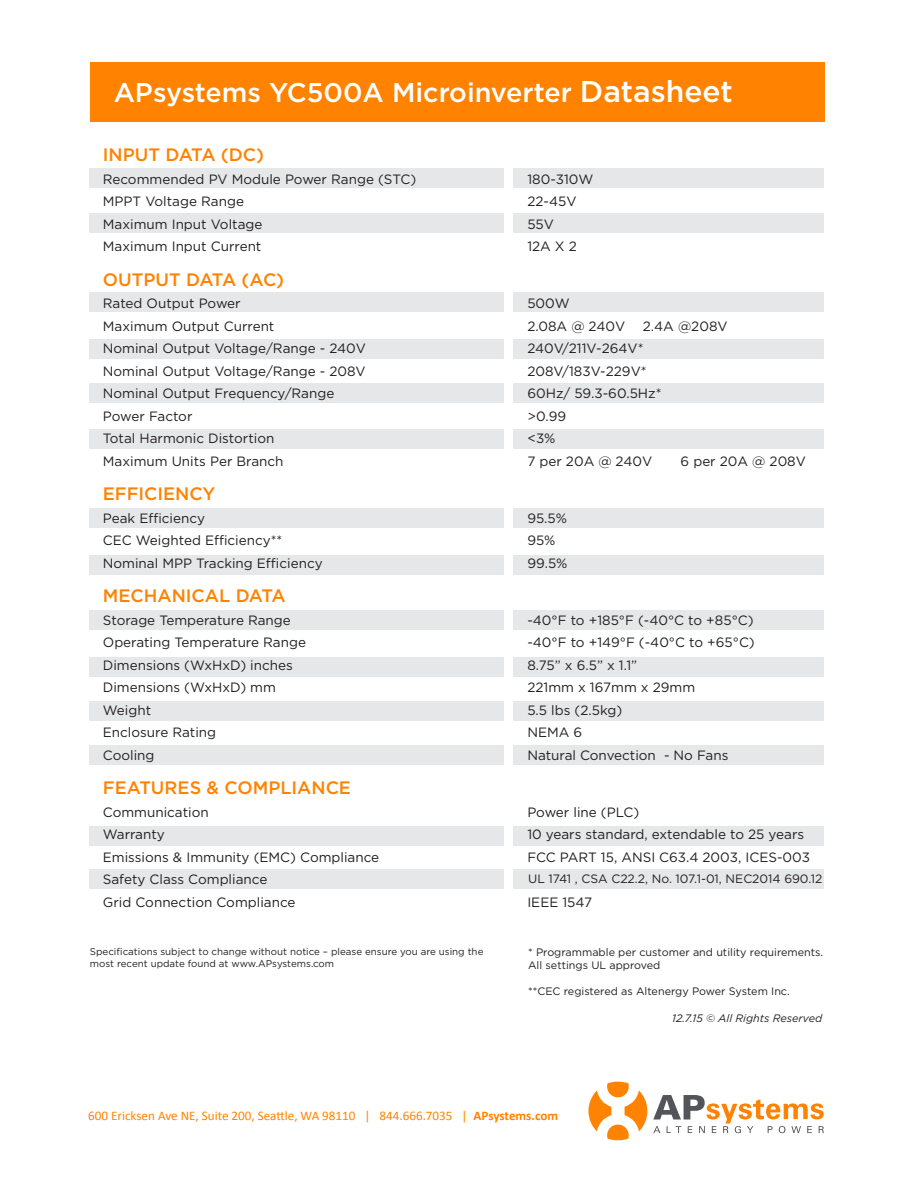
<style>
.page{position:relative;width:918px;height:1188px;background:#fff}
.page>*{position:absolute;margin:0;border:0;box-sizing:border-box;transform-origin:0 0}
.t1{font:500 27px "Gotham";color:#fff}
.t2{font:500 18px "Gotham";color:#ff8200}
.t3{font:13.5px "Gotham";color:#231f20}
.t4{font:13.2px "Calibri";color:#ff8200}
.t5{font:12.15px "Gotham";color:#231f20}
.t6{font:10.8px "Gotham";color:#231f20}
.t7{font:italic 10.8px "Gotham";color:#231f20}
.t8{font:9.75px/11.7px "Gotham";color:#231f20}
.s1{font-size:30px}
.s2{font-weight:700}
</style>
<div class="page">
<div style="left:89px;top:745px;width:735px;height:20px;background:#e6e7e9"></div>
<div style="left:89px;top:429px;width:735px;height:19px;background:#e6e7e9"></div>
<div style="left:90px;top:63px;width:734px;height:59px;background:#ff8200"></div>
<div style="left:89px;top:869px;width:735px;height:20px;background:#e6e7e9"></div>
<div style="left:89px;top:168px;width:735px;height:20px;background:#e6e7e9"></div>
<div style="left:89px;top:213px;width:735px;height:20px;background:#e6e7e9"></div>
<div style="left:89px;top:292px;width:735px;height:20px;background:#e6e7e9"></div>
<div style="left:89px;top:339px;width:735px;height:20px;background:#e6e7e9"></div>
<div style="left:89px;top:383px;width:735px;height:20px;background:#e6e7e9"></div>
<div style="left:89px;top:508px;width:735px;height:20px;background:#e6e7e9"></div>
<div style="left:89px;top:555px;width:735px;height:20px;background:#e6e7e9"></div>
<div style="left:89px;top:610px;width:735px;height:20px;background:#e6e7e9"></div>
<div style="left:89px;top:657px;width:735px;height:20px;background:#e6e7e9"></div>
<div style="left:89px;top:701px;width:735px;height:20px;background:#e6e7e9"></div>
<div style="left:89px;top:826px;width:735px;height:20px;background:#e6e7e9"></div>
<div style="left:504px;top:164px;width:9px;height:822px;background:#fff"></div>
<svg style="left:588px;top:1081px;width:59px;height:60px"></svg>
<svg style="left:653px;top:1095px;width:171px;height:38px"></svg>
<p class="t1" style="left:114px;top:77px;width:621px">APsystems YC500A Microinverter <span class="s1">Datasheet</span></p>
<p class="t2" style="left:103px;top:145px;width:163px">INPUT DATA (DC)</p>
<p class="t3" style="left:103px;top:171px;width:315px">Recommended PV Module Power Range (STC)</p>
<p class="t3" style="left:527px;top:171px;width:68px">180-310W</p>
<p class="t3" style="left:103px;top:194px;width:143px">MPPT Voltage Range</p>
<p class="t3" style="left:527px;top:194px;width:51px">22-45V</p>
<p class="t3" style="left:103px;top:216px;width:161px">Maximum Input Voltage</p>
<p class="t3" style="left:527px;top:216px;width:28px">55V</p>
<p class="t3" style="left:103px;top:239px;width:160px">Maximum Input Current</p>
<p class="t3" style="left:527px;top:239px;width:51px">12A X 2</p>
<p class="t2" style="left:103px;top:269px;width:183px">OUTPUT DATA (AC)</p>
<p class="t3" style="left:103px;top:296px;width:139px">Rated Output Power</p>
<p class="t3" style="left:527px;top:296px;width:44px">500W</p>
<p class="t3" style="left:103px;top:318px;width:173px">Maximum Output Current</p>
<p class="t3" style="left:527px;top:318px;width:99px">2.08A @ 240V</p>
<p class="t3" style="left:643px;top:318px;width:86px">2.4A @208V</p>
<p class="t3" style="left:103px;top:341px;width:265px">Nominal Output Voltage/Range - 240V</p>
<p class="t3" style="left:527px;top:341px;width:118px">240V/211V-264V*</p>
<p class="t3" style="left:103px;top:363px;width:264px">Nominal Output Voltage/Range - 208V</p>
<p class="t3" style="left:527px;top:363px;width:121px">208V/183V-229V*</p>
<p class="t3" style="left:103px;top:386px;width:233px">Nominal Output Frequency/Range</p>
<p class="t3" style="left:527px;top:386px;width:136px">60Hz/ 59.3-60.5Hz*</p>
<p class="t3" style="left:103px;top:408px;width:91px">Power Factor</p>
<p class="t3" style="left:527px;top:408px;width:40px">&gt;0.99</p>
<p class="t3" style="left:103px;top:431px;width:173px">Total Harmonic Distortion</p>
<p class="t3" style="left:527px;top:431px;width:30px">&lt;3%</p>
<p class="t3" style="left:103px;top:453px;width:182px">Maximum Units Per Branch</p>
<p class="t3" style="left:527px;top:453px;width:126px">7 per 20A @ 240V</p>
<p class="t3" style="left:681px;top:453px;width:127px">6 per 20A @ 208V</p>
<p class="t2" style="left:103px;top:484px;width:114px">EFFICIENCY</p>
<p class="t3" style="left:103px;top:510px;width:104px">Peak Efficiency</p>
<p class="t3" style="left:527px;top:510px;width:41px">95.5%</p>
<p class="t3" style="left:103px;top:533px;width:181px">CEC Weighted Efficiency**</p>
<p class="t3" style="left:527px;top:533px;width:30px">95%</p>
<p class="t3" style="left:103px;top:555px;width:221px">Nominal MPP Tracking Efficiency</p>
<p class="t3" style="left:527px;top:555px;width:42px">99.5%</p>
<p class="t2" style="left:103px;top:586px;width:184px">MECHANICAL DATA</p>
<p class="t3" style="left:103px;top:612px;width:190px">Storage Temperature Range</p>
<p class="t3" style="left:527px;top:612px;width:228px">-40°F to +185°F (-40°C to +85°C)</p>
<p class="t3" style="left:103px;top:635px;width:205px">Operating Temperature Range</p>
<p class="t3" style="left:527px;top:635px;width:229px">-40°F to +149°F (-40°C to +65°C)</p>
<p class="t3" style="left:103px;top:657px;width:192px">Dimensions (WxHxD) inches</p>
<p class="t3" style="left:527px;top:657px;width:111px">8.75” x 6.5” x 1.1”</p>
<p class="t3" style="left:103px;top:680px;width:175px">Dimensions (WxHxD) mm</p>
<p class="t3" style="left:527px;top:680px;width:169px">221mm x 167mm x 29mm</p>
<p class="t3" style="left:103px;top:702px;width:50px">Weight</p>
<p class="t3" style="left:527px;top:702px;width:96px">5.5 lbs (2.5kg)</p>
<p class="t3" style="left:103px;top:725px;width:115px">Enclosure Rating</p>
<p class="t3" style="left:527px;top:725px;width:56px">NEMA 6</p>
<p class="t3" style="left:103px;top:747px;width:53px">Cooling</p>
<p class="t3" style="left:527px;top:747px;width:203px">Natural Convection - No Fans</p>
<p class="t2" style="left:103px;top:778px;width:250px">FEATURES &amp; COMPLIANCE</p>
<p class="t3" style="left:103px;top:804px;width:107px">Communication</p>
<p class="t3" style="left:527px;top:804px;width:114px">Power line (PLC)</p>
<p class="t3" style="left:103px;top:827px;width:63px">Warranty</p>
<p class="t3" style="left:527px;top:827px;width:278px">10 years standard, extendable to 25 years</p>
<p class="t3" style="left:103px;top:849px;width:278px">Emissions &amp; Immunity (EMC) Compliance</p>
<p class="t3" style="left:527px;top:849px;width:284px">FCC PART 15, ANSI C63.4 2003, ICES-003</p>
<p class="t3" style="left:103px;top:872px;width:166px">Safety Class Compliance</p>
<p class="t3" style="left:103px;top:894px;width:194px">Grid Connection Compliance</p>
<p class="t3" style="left:527px;top:894px;width:66px">IEEE 1547</p>
<p class="t5" style="left:528px;top:872px;width:296px">UL 1741 , CSA C22.2, No. 107.1-01, NEC2014 690.12</p>
<p class="t8" style="left:90px;top:946px;width:395px">Specifications subject to change without notice – please ensure you are using the most recent update found at www.APsystems.com</p>
<p class="t6" style="left:528px;top:946px;width:297px">* Programmable per customer and utility requirements.</p>
<p class="t6" style="left:528px;top:959px;width:134px">All settings UL approved</p>
<p class="t6" style="left:528px;top:985px;width:263px">**CEC registered as Altenergy Power System Inc.</p>
<p class="t7" style="left:672px;top:1012px;width:152px">12.7.15 © All Rights Reserved</p>
<p class="t4" style="left:88px;top:1108px;width:472px">600 Ericksen Ave NE, Suite 200, Seattle, WA 98110 | 844.666.7035 | <span class="s2">APsystems.com</span></p>
</div>
